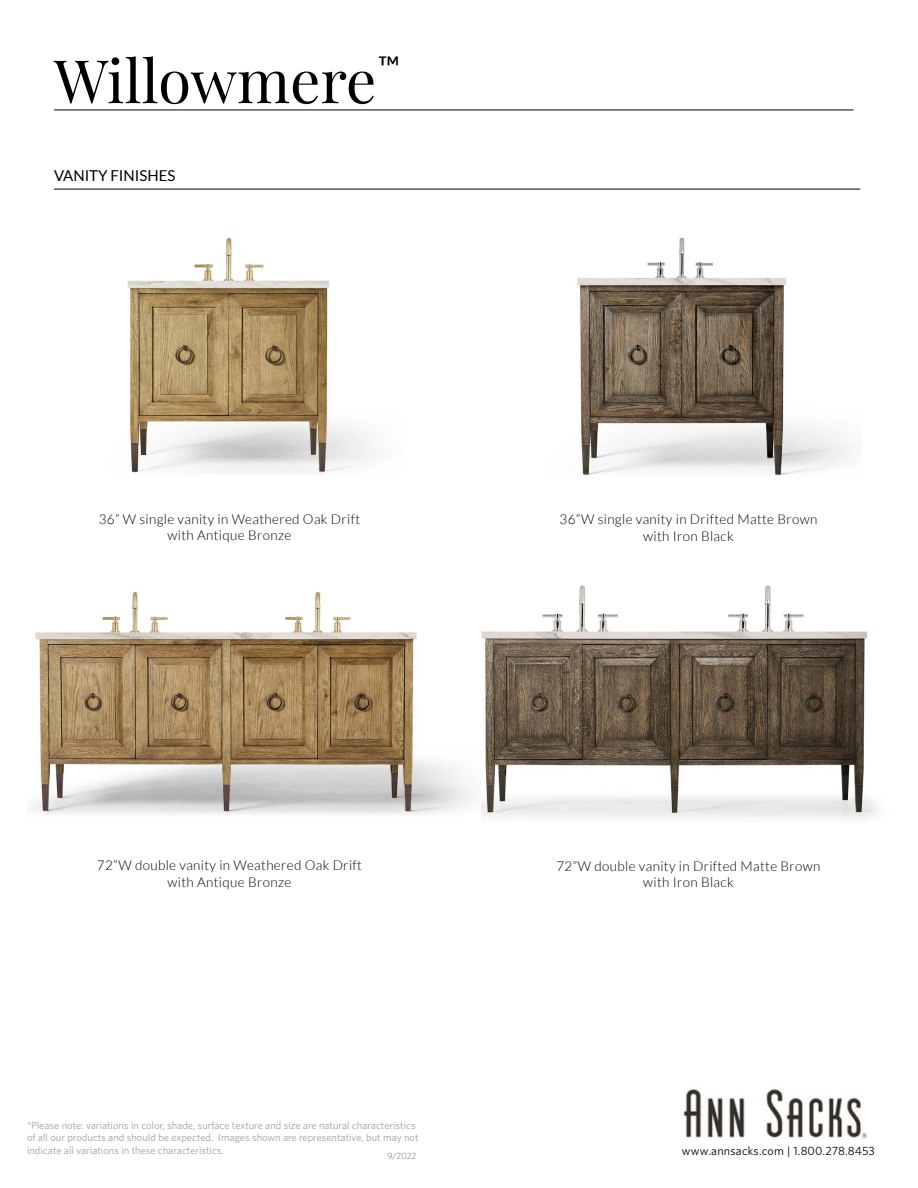
<style>
.page{position:relative;width:918px;height:1188px;background:#fff}
.page>*{position:absolute;margin:0;border:0;box-sizing:border-box;transform-origin:0 0}
.t1{font:60px "Playfair Display";color:#000}
.t2{font:15px "Lato";color:#000}
.t3{font:300 13.5px/16.2px "Lato";letter-spacing:.025em;color:#000;text-align:center}
.t4{font:12px "Whitney";letter-spacing:.015em;color:#000}
.t5{font:10.5px/12.6px "Whitney";color:#9fa1a4}
.t6{font:300 9px "Whitney";color:#6d6e71}
</style>
<div class="page">
<img style="left:683px;top:1089px;width:184px;height:50px">
<hr style="left:54px;top:110px;width:800px;height:1px;background:#000">
<img style="left:127px;top:237px;width:245px;height:236px">
<hr style="left:54px;top:189px;width:806px;height:1px;background:#000">
<img style="left:481px;top:585px;width:398px;height:234px">
<img style="left:577px;top:237px;width:277px;height:239px">
<img style="left:32px;top:591px;width:442px;height:225px">
<h1 class="t1" style="left:54px;top:34px;width:347px">Willowmere<sup>™</sup></h1>
<h2 class="t2" style="left:54px;top:167px;width:123px">VANITY FINISHES</h2>
<p class="t3" style="left:99px;top:511px;width:263px">36” W single vanity in Weathered Oak Drift with Antique Bronze</p>
<p class="t3" style="left:560px;top:512px;width:259px">36”W single vanity in Drifted Matte Brown with Iron Black</p>
<p class="t3" style="left:97px;top:857px;width:267px">72”W double vanity in Weathered Oak Drift with Antique Bronze</p>
<p class="t3" style="left:556px;top:858px;width:266px">72”W double vanity in Drifted Matte Brown with Iron Black</p>
<p class="t5" style="left:27px;top:1119px;width:393px">*Please note: variations in color, shade, surface texture and size are natural characteristics of all our products and should be expected. Images shown are representative, but may not indicate all variations in these characteristics.</p>
<p class="t6" style="left:387px;top:1150px;width:30px">9/2022</p>
<p class="t4" style="left:682px;top:1143px;width:194px">www.annsacks.com | 1.800.278.8453</p>
</div>
